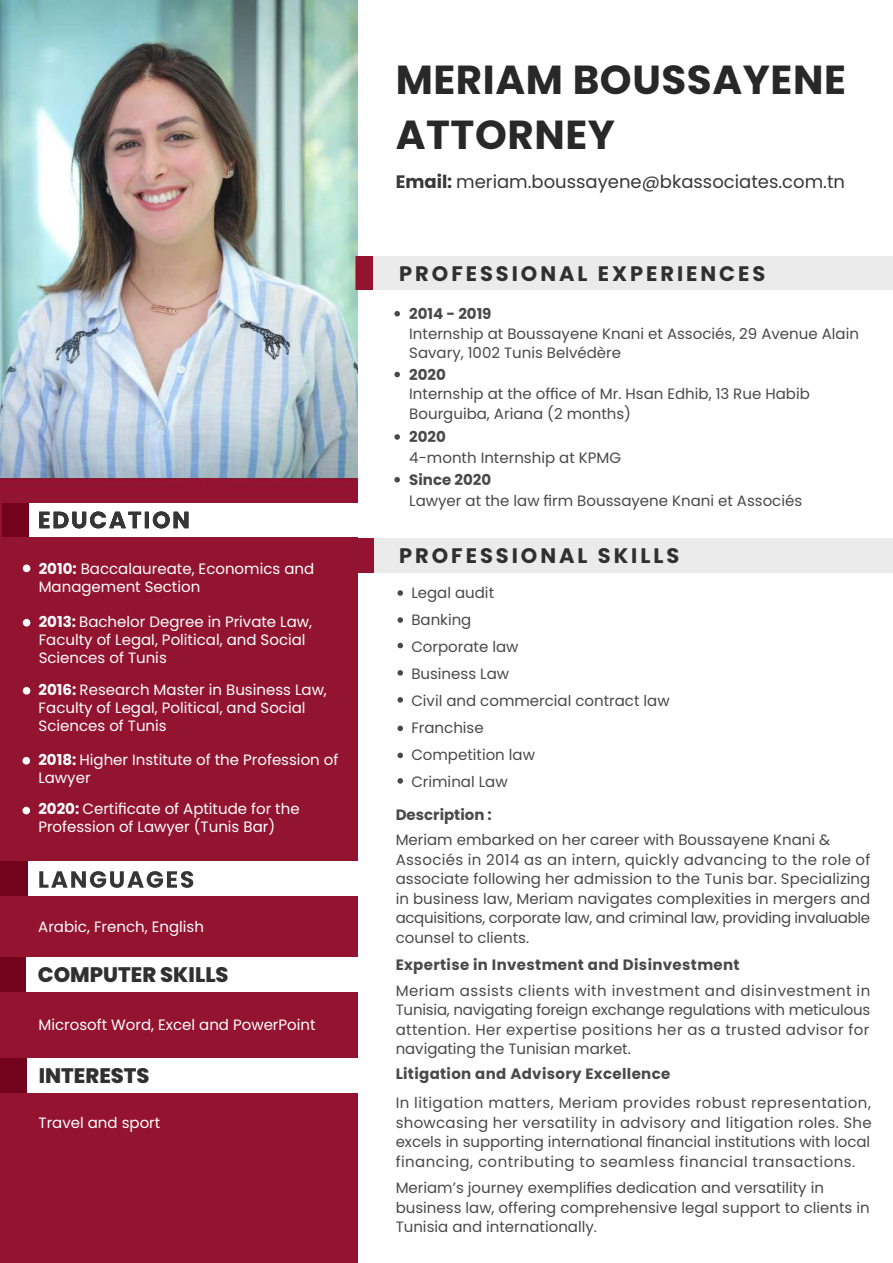
<style>
.page{position:relative;width:893px;height:1263px;background:#fff}
.page>*{position:absolute;margin:0;border:0;box-sizing:border-box;transform-origin:0 0}
.t1{font:700 40.5px/55.5px "Poppins";letter-spacing:.015em;color:#282828}
.t2{font:700 21px "Poppins";letter-spacing:.14em;color:#303030}
.t3{font:800 21px "Poppins";color:#303030}
.t4{font:18px "Poppins";color:#383838}
.t5{font:15px/19.5px "Poppins";color:#494949}
.t6{font:15px/18px "Poppins";color:#fff}
.t7{font:700 15px "Poppins";letter-spacing:.025em;color:#494949}
.t8{font:700 15px "Poppins";color:#494949}
.s1{font-weight:700}
</style>
<div class="page">
<img style="left:1px;top:1px;width:356px;height:861px">
<div style="left:1px;top:895px;width:356px;height:368px;background:#941331"></div>
<svg style="left:23px;top:619px;width:7px;height:7px"></svg>
<svg style="left:23px;top:564px;width:7px;height:8px"></svg>
<img style="left:1px;top:862px;width:26px;height:33px">
<img style="left:29px;top:503px;width:328px;height:34px">
<img style="left:2px;top:503px;width:27px;height:34px">
<div style="left:372px;top:256px;width:521px;height:34px;background:#ebebeb"></div>
<img style="left:356px;top:256px;width:16px;height:34px">
<svg style="left:23px;top:687px;width:7px;height:8px"></svg>
<svg style="left:22px;top:757px;width:8px;height:7px"></svg>
<svg style="left:22px;top:807px;width:8px;height:7px"></svg>
<img style="left:357px;top:538px;width:17px;height:34px">
<svg style="left:394px;top:311px;width:6px;height:5px"></svg>
<svg style="left:394px;top:372px;width:6px;height:5px"></svg>
<svg style="left:394px;top:434px;width:6px;height:6px"></svg>
<svg style="left:394px;top:477px;width:6px;height:5px"></svg>
<img style="left:39px;top:511px;width:149px;height:17px">
<img style="left:39px;top:871px;width:154px;height:17px">
<img style="left:26px;top:958px;width:331px;height:33px">
<img style="left:0;top:958px;width:26px;height:33px">
<img style="left:27px;top:1059px;width:330px;height:33px">
<img style="left:0;top:1059px;width:27px;height:33px">
<svg style="left:397px;top:590px;width:6px;height:6px"></svg>
<svg style="left:397px;top:617px;width:6px;height:6px"></svg>
<svg style="left:397px;top:643px;width:6px;height:5px"></svg>
<svg style="left:397px;top:670px;width:6px;height:6px"></svg>
<svg style="left:397px;top:697px;width:6px;height:6px"></svg>
<svg style="left:397px;top:726px;width:6px;height:5px"></svg>
<svg style="left:397px;top:753px;width:6px;height:5px"></svg>
<svg style="left:397px;top:778px;width:6px;height:6px"></svg>
<p class="t6" style="left:39px;top:560px;width:277px"><span class="s1">2010:</span> Baccalaureate, Economics and<br>Management Section</p>
<p class="t6" style="left:39px;top:612px;width:275px"><span class="s1">2013:</span> Bachelor Degree in Private Law,<br>Faculty of Legal, Political, and Social<br>Sciences of Tunis</p>
<p class="t6" style="left:39px;top:680px;width:290px"><span class="s1">2016:</span> Research Master in Business Law,<br>Faculty of Legal, Political, and Social<br>Sciences of Tunis</p>
<p class="t6" style="left:38px;top:750px;width:302px"><span class="s1">2018:</span> Higher Institute of the Profession of<br>Lawyer</p>
<p class="t6" style="left:38px;top:800px;width:263px"><span class="s1">2020:</span> Certificate of Aptitude for the<br>Profession of Lawyer (Tunis Bar)</p>
<p class="t6" style="left:38px;top:918px;width:167px">Arabic, French, English</p>
<h2 class="t3" style="left:38px;top:963px;width:192px">COMPUTER SKILLS</h2>
<p class="t6" style="left:39px;top:1015px;width:279px">Microsoft Word, Excel and PowerPoint</p>
<h2 class="t3" style="left:39px;top:1064px;width:112px">INTERESTS</h2>
<p class="t6" style="left:39px;top:1113px;width:123px">Travel and sport</p>
<h1 class="t1" style="left:396px;top:52px;width:452px">MERIAM BOUSSAYENE<br>ATTORNEY</h1>
<p class="t4" style="left:396px;top:171px;width:451px"><span class="s1">Email:</span> meriam.boussayene@bkassociates.com.tn</p>
<h2 class="t2" style="left:399px;top:262px;width:368px">PROFESSIONAL EXPERIENCES</h2>
<p class="t8" style="left:409px;top:305px;width:84px">2014 - 2019</p>
<p class="t5" style="left:409px;top:324px;width:451px">Internship at Boussayene Knani et Associés, 29 Avenue Alain<br>Savary, 1002 Tunis Belvédère</p>
<p class="t7" style="left:409px;top:366px;width:38px">2020</p>
<p class="t5" style="left:409px;top:384px;width:402px">Internship at the office of Mr. Hsan Edhib, 13 Rue Habib<br>Bourguiba, Ariana (2 months)</p>
<p class="t7" style="left:409px;top:428px;width:38px">2020</p>
<p class="t5" style="left:409px;top:448px;width:213px">4-month Internship at KPMG</p>
<p class="t8" style="left:409px;top:471px;width:83px">Since 2020</p>
<p class="t5" style="left:409px;top:491px;width:394px">Lawyer at the law firm Boussayene Knani et Associés</p>
<h2 class="t2" style="left:399px;top:544px;width:282px">PROFESSIONAL SKILLS</h2>
<p class="t5" style="left:411px;top:579px;width:260px;line-height:27px">Legal audit<br>Banking<br>Corporate law<br>Business Law<br>Civil and commercial contract law<br>Franchise<br>Competition law<br>Criminal Law</p>
<p class="t8" style="left:396px;top:806px;width:98px">Description :</p>
<p class="t5" style="left:396px;top:830px;width:476px">Meriam embarked on her career with Boussayene Knani &amp; Associés in 2014 as an intern, quickly advancing to the role of associate following her admission to the Tunis bar. Specializing in business law, Meriam navigates complexities in mergers and acquisitions, corporate law, and criminal law, providing invaluable counsel to clients.</p>
<p class="t7" style="left:396px;top:956px;width:346px">Expertise in Investment and Disinvestment</p>
<p class="t5" style="left:396px;top:981px;width:476px;text-align:justify">Meriam assists clients with investment and disinvestment in Tunisia, navigating foreign exchange regulations with meticulous attention. Her expertise positions her as a trusted advisor for navigating the Tunisian market.</p>
<p class="t5" style="left:396px;top:1093px;width:478px;text-align:justify">In litigation matters, Meriam provides robust representation, showcasing her versatility in advisory and litigation roles. She excels in supporting international financial institutions with local financing, contributing to seamless financial transactions.</p>
<p class="t5" style="left:396px;top:1178px;width:476px">Meriam’s journey exemplifies dedication and versatility in business law, offering comprehensive legal support to clients in<br>Tunisia and internationally.</p>
<p class="t7" style="left:396px;top:1065px;width:276px">Litigation and Advisory Excellence</p>
</div>
